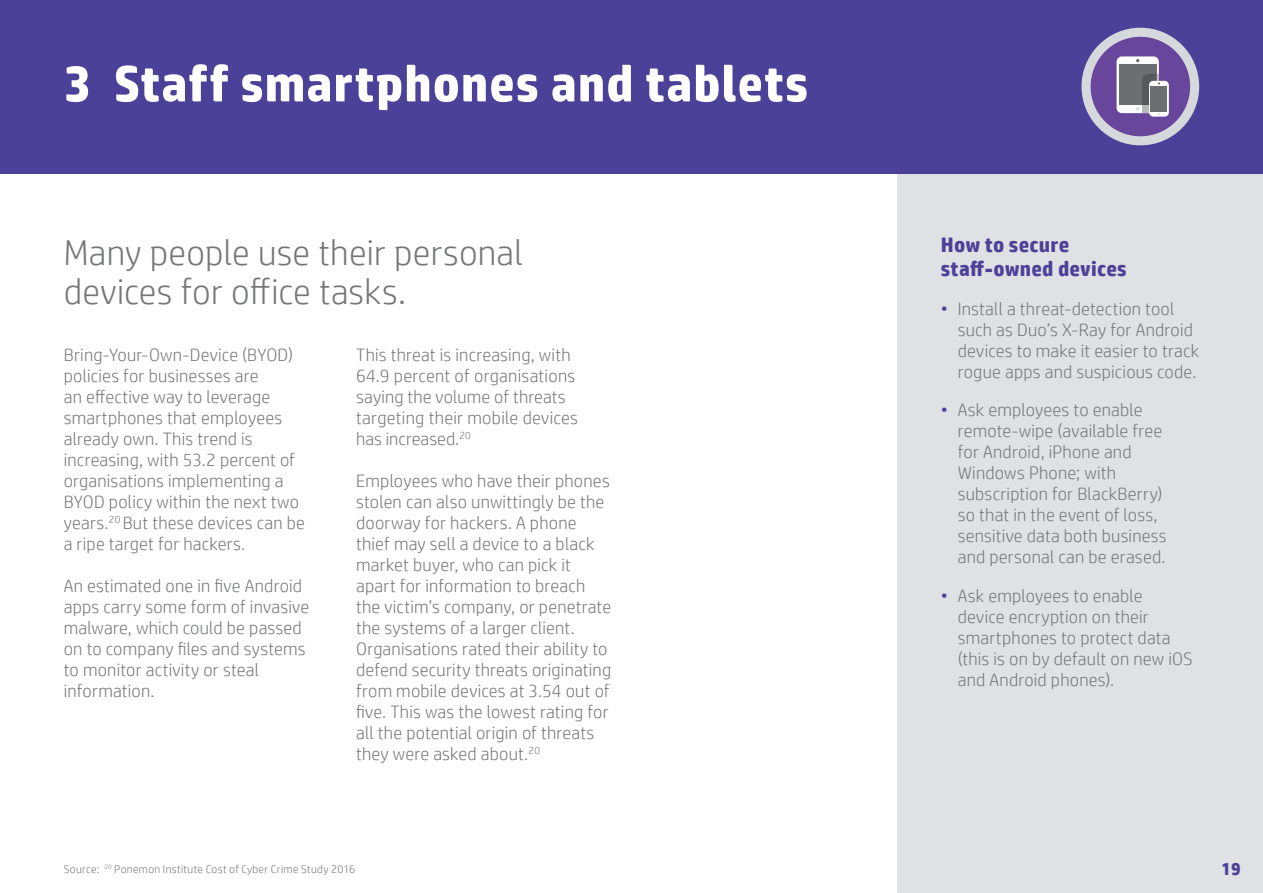
<style>
.page{position:relative;width:1263px;height:893px;background:#fff}
.page>*{position:absolute;margin:0;border:0;box-sizing:border-box;transform-origin:0 0}
.t1{font:700 51px "HP Simplified";letter-spacing:.015em;color:#fff}
.t2{font:300 36px/39px "HP Simplified";letter-spacing:.005em;color:#757678}
.t3{font:700 21px/24px "HP Simplified";letter-spacing:.01em;color:#4c4199}
.t4{font:300 18px/21px "HP Simplified";letter-spacing:.01em;color:#757678}
.t5{font:700 18px "HP Simplified";color:#4c4199}
.t6{font:300 11.25px "HP Simplified";letter-spacing:.035em;color:#757678}
.s1{color:#4c4199}
</style>
<div class="page">
<div style="left:897px;top:173px;width:366px;height:720px;background:#e0e1e4"></div>
<div style="left:0;top:0;width:1263px;height:173px;background:#4c4199"></div>
<div style="left:1081px;top:28px;width:118px;height:117px;background:#d6d9dc;border-radius:50%"></div>
<div style="left:1090px;top:37px;width:100px;height:99px;background:#67469c;border-radius:50%"></div>
<div style="left:1116px;top:56px;width:43px;height:57px;background:#fff;border-radius:5px"></div>
<div style="left:1119px;top:64px;width:37px;height:41px;background:#6b6f72"></div>
<div style="left:1149px;top:81px;width:20px;height:36px;background:#fff;border-radius:4px"></div>
<div style="left:1150px;top:86px;width:17px;height:25px;background:#6b6f72"></div>
<svg style="left:1136px;top:74px;width:24px;height:41px"></svg>
<h1 class="t1" style="left:64px;top:50px;width:746px">3 Staff smartphones and tablets</h1>
<h2 class="t2" style="left:64px;top:232px;width:461px">Many people use their personal devices for office tasks.</h2>
<p class="t3" style="left:941px;top:233px;width:187px">How to secure staff-owned devices</p>
<p class="t4" style="left:958px;top:298px;width:243px;text-indent:-17px"><span class="s1">•</span> Install a threat-detection tool such as Duo’s X-Ray for Android devices to make it easier to track rogue apps and suspicious code.</p>
<p class="t4" style="left:958px;top:399px;width:210px;text-indent:-17px"><span class="s1">•</span> Ask employees to enable remote-wipe (available free for Android, iPhone and<br>Windows Phone; with subscription for BlackBerry) so that in the event of loss, sensitive data both business and personal can be erased.</p>
<p class="t4" style="left:958px;top:584px;width:236px;text-indent:-17px"><span class="s1">•</span> Ask employees to enable device encryption on their smartphones to protect data (this is on by default on new iOS and Android phones).</p>
<p class="t4" style="left:64px;top:344px;width:243px">Bring-Your-Own-Device (BYOD) policies for businesses are<br>an effective way to leverage smartphones that employees already own. This trend is increasing, with 53.2 percent of organisations implementing a<br>BYOD policy within the next two years.<sup>20</sup> But these devices can be a ripe target for hackers.</p>
<p class="t4" style="left:64px;top:575px;width:247px">An estimated one in five Android apps carry some form of invasive malware, which could be passed on to company files and systems to monitor activity or steal information.</p>
<p class="t4" style="left:356px;top:344px;width:223px">This threat is increasing, with<br>64.9 percent of organisations saying the volume of threats targeting their mobile devices has increased.<sup>20</sup></p>
<p class="t4" style="left:356px;top:470px;width:257px">Employees who have their phones stolen can also unwittingly be the doorway for hackers. A phone thief may sell a device to a black market buyer, who can pick it apart for information to breach the victim’s company, or penetrate the systems of a larger client.<br>Organisations rated their ability to defend security threats originating from mobile devices at 3.54 out of five. This was the lowest rating for all the potential origin of threats they were asked about.<sup>20</sup></p>
<p class="t6" style="left:64px;top:861px;width:293px">Source: <sup>20</sup> Ponemon Institute Cost of Cyber Crime Study 2016</p>
<p class="t5" style="left:1221px;top:857px;width:21px">19</p>
</div>
